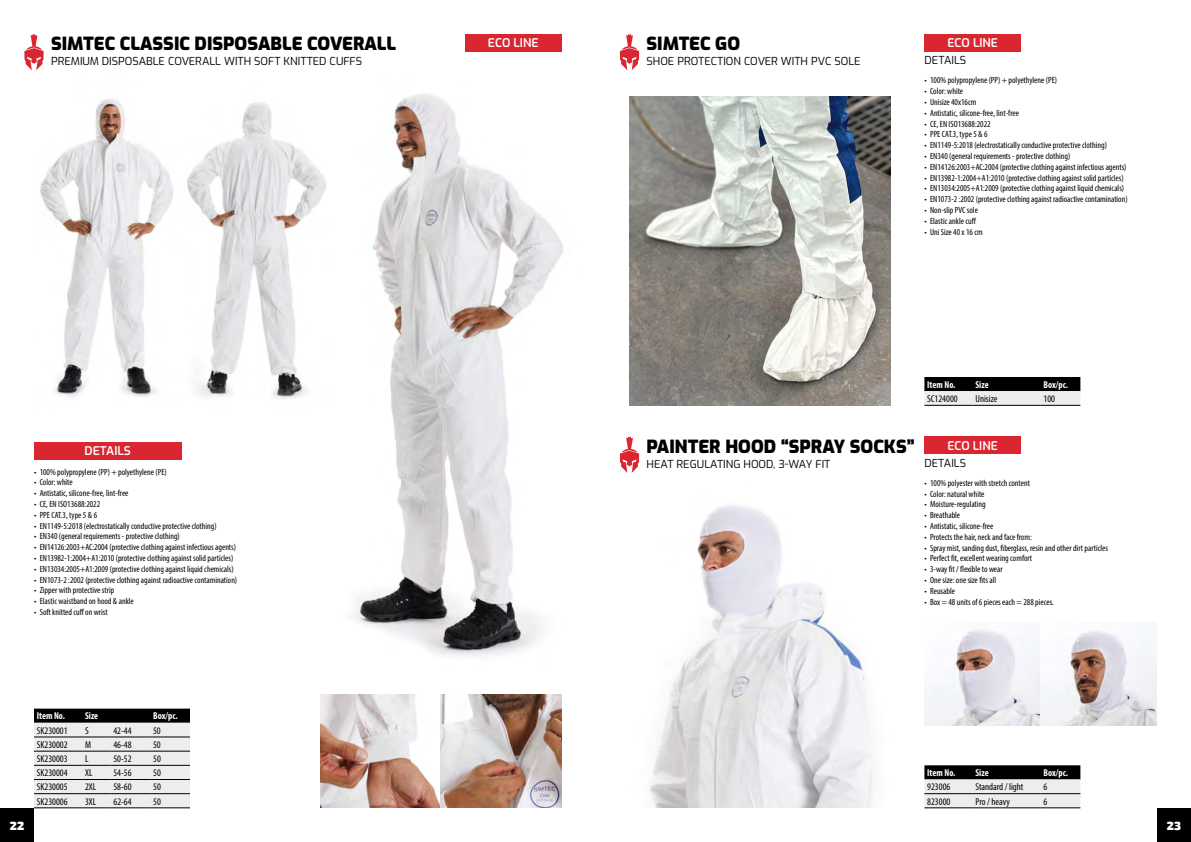
<style>
.page{position:relative;width:1191px;height:842px;background:#fff}
.page>*{position:absolute;margin:0;border:0;box-sizing:border-box;transform-origin:0 0}
.t1{font:900 18px "Exo";color:#000}
.t2{font:600 12px "Exo";color:#fff}
.t3{font:900 12px "Exo 2";color:#fff}
.t4{font:11px "Exo";color:#000}
.t5{font:condensed 10px "Myriad Pro";color:#000}
.t6{font:700 condensed 10px "Myriad Pro";color:#fff;scale:.95 1}
.t7{font:condensed 9px "Myriad Pro";color:#000}
</style>
<div class="page">
<img style="left:351px;top:94px;width:212px;height:563px">
<img style="left:40px;top:99px;width:134px;height:299px">
<img style="left:187px;top:102px;width:140px;height:297px">
<img style="left:629px;top:96px;width:261px;height:309px">
<img style="left:924px;top:629px;width:233px;height:97px">
<img style="left:649px;top:505px;width:224px;height:303px">
<img style="left:320px;top:694px;width:121px;height:114px">
<img style="left:441px;top:694px;width:120px;height:114px">
<div style="left:465px;top:34px;width:96px;height:17px;background:#da2631"></div>
<div style="left:34px;top:442px;width:147px;height:17px;background:#da2631"></div>
<div style="left:924px;top:34px;width:97px;height:17px;background:#da2631"></div>
<div style="left:924px;top:437px;width:96px;height:17px;background:#da2631"></div>
<svg style="left:34px;top:709px;width:156px;height:100px;background:#bebebe"></svg>
<hr style="left:111px;top:808px;width:39px;height:1px;background:#000">
<hr style="left:150px;top:808px;width:40px;height:1px;background:#000">
<svg style="left:924px;top:377px;width:156px;height:29px;background:#727272"></svg>
<svg style="left:924px;top:765px;width:156px;height:44px;background:#979797"></svg>
<hr style="left:1001px;top:808px;width:39px;height:1px;background:#000">
<div style="left:1157px;top:808px;width:34px;height:34px;background:#000"></div>
<svg style="left:620px;top:34px;width:19px;height:36px"></svg>
<svg style="left:620px;top:437px;width:19px;height:36px"></svg>
<div style="left:0;top:808px;width:34px;height:34px;background:#000"></div>
<svg style="left:24px;top:34px;width:20px;height:36px"></svg>
<h1 class="t1" style="left:51px;top:30px;width:347px">SIMTEC CLASSIC DISPOSABLE COVERALL</h1>
<p class="t4" style="left:51px;top:53px;width:313px">PREMIUM DISPOSABLE COVERALL WITH SOFT KNITTED CUFFS</p>
<h2 class="t2" style="left:488px;top:34px;width:52px">ECO LINE</h2>
<h2 class="t2" style="left:85px;top:442px;width:48px">DETAILS</h2>
<p class="t7" style="left:34px;top:466px;width:134px">• 100% polypropylene (PP) + polyethylene (PE)</p>
<p class="t7" style="left:34px;top:477px;width:40px">• Color: white</p>
<p class="t7" style="left:34px;top:488px;width:96px">• Antistatic, silicone-free, lint-free</p>
<p class="t7" style="left:34px;top:498px;width:68px">• CE, EN ISO13688:2022</p>
<p class="t7" style="left:34px;top:509px;width:65px">• PPE CAT.3, type 5 &amp; 6</p>
<p class="t7" style="left:34px;top:520px;width:184px">• EN1149-5:2018 (electrostatically conductive protective clothing)</p>
<p class="t7" style="left:34px;top:531px;width:147px">• EN340 (general requirements - protective clothing)</p>
<p class="t7" style="left:34px;top:542px;width:204px">• EN14126:2003+AC:2004 (protective clothing against infectious agents)</p>
<p class="t7" style="left:34px;top:552px;width:201px">• EN13982-1:2004+A1:2010 (protective clothing against solid particles)</p>
<p class="t7" style="left:34px;top:563px;width:201px">• EN13034:2005+A1:2009 (protective clothing against liquid chemicals)</p>
<p class="t7" style="left:34px;top:574px;width:205px">• EN1073-2 :2002 (protective clothing against radioactive contamination)</p>
<p class="t7" style="left:34px;top:585px;width:82px">• Zipper with protective strip</p>
<p class="t7" style="left:34px;top:596px;width:101px">• Elastic waistband on hood &amp; ankle</p>
<p class="t7" style="left:34px;top:606px;width:75px">• Soft knitted cuff on wrist</p>
<p class="t6" style="left:37px;top:710px;width:31px">Item No.</p>
<p class="t6" style="left:85px;top:710px;width:15px">Size</p>
<p class="t6" style="left:153px;top:710px;width:27px">Box/pc.</p>
<p class="t5" style="left:37px;top:724px;width:32px">SK230001</p>
<p class="t5" style="left:85px;top:724px;width:5px">S</p>
<p class="t5" style="left:113px;top:724px;width:20px">42-44</p>
<p class="t5" style="left:153px;top:724px;width:9px">50</p>
<p class="t5" style="left:37px;top:738px;width:32px">SK230002</p>
<p class="t5" style="left:85px;top:738px;width:7px">M</p>
<p class="t5" style="left:113px;top:738px;width:20px">46-48</p>
<p class="t5" style="left:153px;top:738px;width:9px">50</p>
<p class="t5" style="left:37px;top:753px;width:32px">SK230003</p>
<p class="t5" style="left:85px;top:753px;width:5px">L</p>
<p class="t5" style="left:113px;top:753px;width:20px">50-52</p>
<p class="t5" style="left:153px;top:753px;width:9px">50</p>
<p class="t5" style="left:37px;top:767px;width:32px">SK230004</p>
<p class="t5" style="left:85px;top:767px;width:9px">XL</p>
<p class="t5" style="left:113px;top:767px;width:20px">54-56</p>
<p class="t5" style="left:153px;top:767px;width:9px">50</p>
<p class="t5" style="left:37px;top:781px;width:32px">SK230005</p>
<p class="t5" style="left:85px;top:781px;width:13px">2XL</p>
<p class="t5" style="left:113px;top:781px;width:20px">58-60</p>
<p class="t5" style="left:153px;top:781px;width:9px">50</p>
<p class="t5" style="left:37px;top:795px;width:32px">SK230006</p>
<p class="t5" style="left:85px;top:795px;width:13px">3XL</p>
<p class="t5" style="left:113px;top:795px;width:20px">62-64</p>
<p class="t5" style="left:153px;top:795px;width:9px">50</p>
<h1 class="t1" style="left:646px;top:30px;width:95px">SIMTEC GO</h1>
<p class="t4" style="left:646px;top:53px;width:216px">SHOE PROTECTION COVER WITH PVC SOLE</p>
<h2 class="t2" style="left:947px;top:34px;width:52px">ECO LINE</h2>
<p class="t4" style="left:924px;top:52px;width:43px">DETAILS</p>
<p class="t7" style="left:924px;top:75px;width:134px">• 100% polypropylene (PP) + polyethylene (PE)</p>
<p class="t7" style="left:924px;top:86px;width:40px">• Color: white</p>
<p class="t7" style="left:924px;top:96px;width:53px">• Unisize 40x16cm</p>
<p class="t7" style="left:924px;top:107px;width:96px">• Antistatic, silicone-free, lint-free</p>
<p class="t7" style="left:924px;top:118px;width:68px">• CE, EN ISO13688:2022</p>
<p class="t7" style="left:924px;top:129px;width:65px">• PPE CAT.3, type 5 &amp; 6</p>
<p class="t7" style="left:924px;top:140px;width:184px">• EN1149-5:2018 (electrostatically conductive protective clothing)</p>
<p class="t7" style="left:924px;top:150px;width:147px">• EN340 (general requirements - protective clothing)</p>
<p class="t7" style="left:924px;top:161px;width:204px">• EN14126:2003+AC:2004 (protective clothing against infectious agents)</p>
<p class="t7" style="left:924px;top:172px;width:201px">• EN13982-1:2004+A1:2010 (protective clothing against solid particles)</p>
<p class="t7" style="left:924px;top:183px;width:201px">• EN13034:2005+A1:2009 (protective clothing against liquid chemicals)</p>
<p class="t7" style="left:924px;top:194px;width:205px">• EN1073-2 :2002 (protective clothing against radioactive contamination)</p>
<p class="t7" style="left:924px;top:204px;width:55px">• Non-slip PVC sole</p>
<p class="t7" style="left:924px;top:215px;width:53px">• Elastic ankle cuff</p>
<p class="t7" style="left:924px;top:226px;width:60px">• Uni Size 40 x 16 cm</p>
<p class="t6" style="left:927px;top:378px;width:31px">Item No.</p>
<p class="t6" style="left:975px;top:378px;width:15px">Size</p>
<p class="t6" style="left:1043px;top:378px;width:27px">Box/pc.</p>
<p class="t5" style="left:927px;top:393px;width:32px">SC124000</p>
<p class="t5" style="left:975px;top:393px;width:23px">Unisize</p>
<p class="t5" style="left:1043px;top:393px;width:13px">100</p>
<h1 class="t1" style="left:646px;top:432px;width:270px">PAINTER HOOD “SPRAY SOCKS”</h1>
<p class="t4" style="left:646px;top:456px;width:185px">HEAT REGULATING HOOD, 3-WAY FIT</p>
<h2 class="t2" style="left:947px;top:436px;width:52px">ECO LINE</h2>
<p class="t4" style="left:924px;top:455px;width:43px">DETAILS</p>
<p class="t7" style="left:924px;top:477px;width:107px">• 100% polyester with stretch content</p>
<p class="t7" style="left:924px;top:488px;width:62px">• Color: natural white</p>
<p class="t7" style="left:924px;top:499px;width:63px">• Moisture-regulating</p>
<p class="t7" style="left:924px;top:510px;width:37px">• Breathable</p>
<p class="t7" style="left:924px;top:521px;width:70px">• Antistatic, silicone-free</p>
<p class="t7" style="left:924px;top:531px;width:109px">• Protects the hair, neck and face from:</p>
<p class="t7" style="left:924px;top:542px;width:185px">• Spray mist, sanding dust, fiberglass, resin and other dirt particles</p>
<p class="t7" style="left:924px;top:553px;width:109px">• Perfect fit, excellent wearing comfort</p>
<p class="t7" style="left:924px;top:564px;width:80px">• 3-way fit / flexible to wear</p>
<p class="t7" style="left:924px;top:575px;width:73px">• One size: one size fits all</p>
<p class="t7" style="left:924px;top:585px;width:32px">• Reusable</p>
<p class="t7" style="left:924px;top:596px;width:131px">• Box = 48 units of 6 pieces each = 288 pieces.</p>
<p class="t6" style="left:927px;top:766px;width:31px">Item No.</p>
<p class="t6" style="left:975px;top:766px;width:15px">Size</p>
<p class="t6" style="left:1043px;top:766px;width:27px">Box/pc.</p>
<p class="t5" style="left:927px;top:781px;width:25px">923006</p>
<p class="t5" style="left:975px;top:781px;width:49px">Standard / light</p>
<p class="t5" style="left:1043px;top:781px;width:5px">6</p>
<p class="t5" style="left:927px;top:795px;width:25px">823000</p>
<p class="t5" style="left:975px;top:795px;width:36px">Pro / heavy</p>
<p class="t5" style="left:1043px;top:795px;width:5px">6</p>
<h2 class="t3" style="left:10px;top:816px;width:16px">22</h2>
<h2 class="t3" style="left:1166px;top:816px;width:16px">23</h2>
</div>
